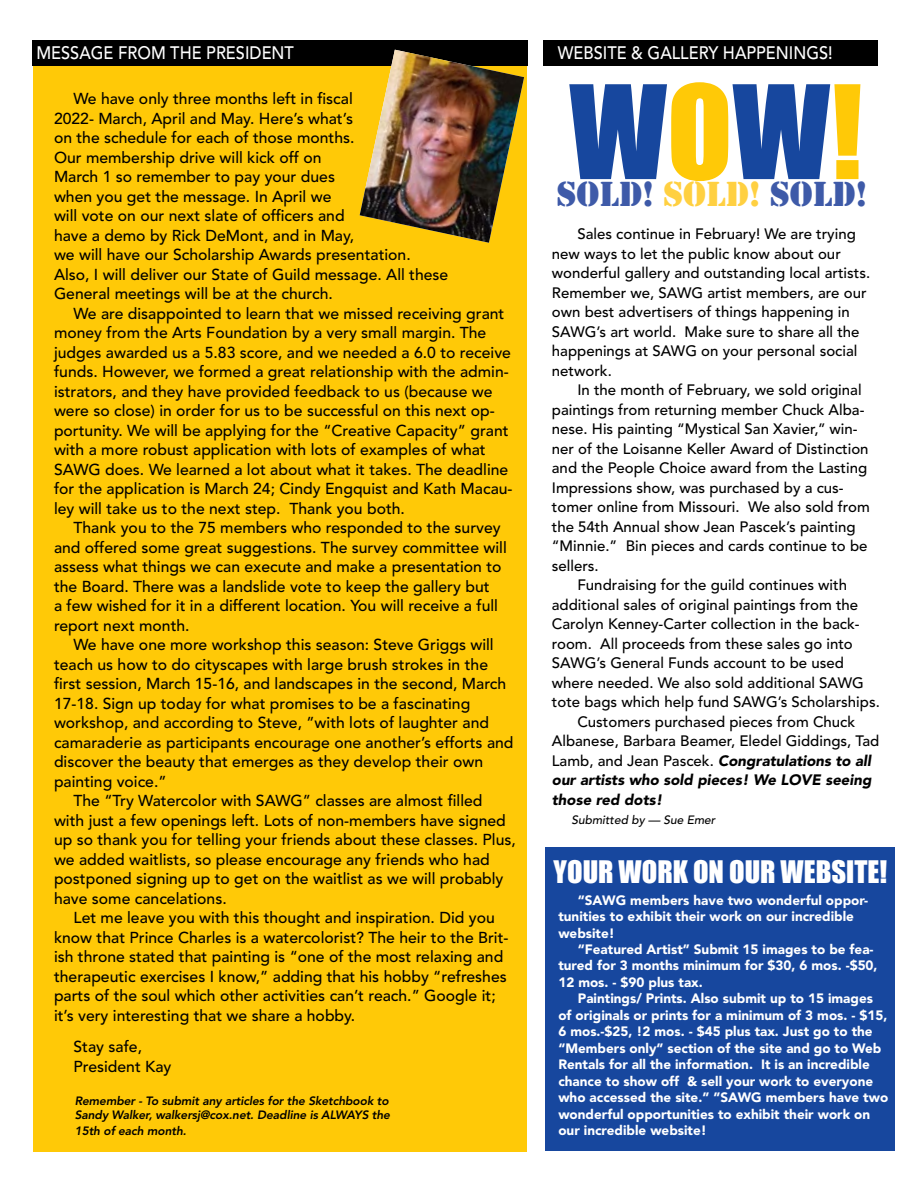
<style>
.page{position:relative;width:918px;height:1188px;background:#fff}
.page>*{position:absolute;margin:0;border:0;box-sizing:border-box;transform-origin:0 0}
.t1{font:120px "Impact";color:#17479e}
.t2{font:36px "Stencil";color:#3e5aa8}
.t3{font:28.5px "Impact";color:#fff}
.t4{font:500 18px "Avenir LT Std";color:#fff;scale:.91 1}
.t5{font:500 15.75px/19.5px "Avenir LT Std";color:#000}
.t6{font:500 15px/19.5px "Avenir LT Std";color:#000}
.t7{font:italic 900 15px "Avenir LT Std";color:#000}
.t8{font:900 13.5px/16.5px "Avenir LT Std";color:#fff}
.t9{font:italic 800 12px/13.5px "Avenir LT Std";letter-spacing:-.01em;color:#000}
.t10{font:italic 500 12px "Avenir LT Std";color:#000}
.s1{color:#ffc907}
.s2{color:#ffd041}
.s3{font-weight:500;font-style:normal}
</style>
<div class="page">
<div style="left:545px;top:848px;width:350px;height:303px;background:#17479e"></div>
<div style="left:33px;top:40px;width:493px;height:1112px;background:#ffc907"></div>
<div style="left:32px;top:40px;width:496px;height:26px;background:#000"></div>
<img style="left:360px;top:50px;width:164px;height:193px">
<div style="left:543px;top:40px;width:335px;height:26px;background:#000"></div>
<p class="t4" style="left:36px;top:42px;width:285px">MESSAGE FROM THE PRESIDENT</p>
<p class="t5" style="left:54px;top:89px;width:396px;text-indent:19px">We have only three months left in fiscal<br>2022- March, April and May. Here’s what’s<br>on the schedule for each of those months.<br>Our membership drive will kick off on<br>March 1 so remember to pay your dues<br>when you get the message. In April we<br>will vote on our next slate of officers and<br>have a demo by Rick DeMont, and in May,<br>we will have our Scholarship Awards presentation.<br>Also, I will deliver our State of Guild message. All these General meetings will be at the church.</p>
<p class="t5" style="left:54px;top:304px;width:460px;text-indent:19px">We are disappointed to learn that we missed receiving grant money from the Arts Foundation by a very small margin. The judges awarded us a 5.83 score, and we needed a 6.0 to receive funds. However, we formed a great relationship with the admin&shy;istrators, and they have provided feedback to us (because we were so close) in order for us to be successful on this next op&shy;portunity. We will be applying for the “Creative Capacity” grant with a more robust application with lots of examples of what SAWG does. We learned a lot about what it takes. The deadline for the application is March 24; Cindy Engquist and Kath Macau&shy;ley will take us to the next step. Thank you both.</p>
<p class="t5" style="left:54px;top:518px;width:454px;text-indent:19px">Thank you to the 75 members who responded to the survey and offered some great suggestions. The survey committee will assess what things we can execute and make a presentation to the Board. There was a landslide vote to keep the gallery but<br>a few wished for it in a different location. You will receive a full report next month.</p>
<p class="t5" style="left:74px;top:635px;width:422px">We have one more workshop this season: Steve Griggs will</p>
<p class="t5" style="left:54px;top:655px;width:436px">teach us how to do cityscapes with large brush strokes in the</p>
<p class="t5" style="left:54px;top:674px;width:454px">first session, March 15-16, and landscapes in the second, March</p>
<p class="t5" style="left:54px;top:694px;width:418px">17-18. Sign up today for what promises to be a fascinating</p>
<p class="t5" style="left:54px;top:713px;width:437px">workshop, and according to Steve, ”with lots of laughter and</p>
<p class="t5" style="left:54px;top:733px;width:461px">camaraderie as participants encourage one another’s efforts and</p>
<p class="t5" style="left:54px;top:752px;width:431px">discover the beauty that emerges as they develop their own</p>
<p class="t5" style="left:54px;top:772px;width:114px">painting voice.”</p>
<p class="t5" style="left:74px;top:791px;width:411px">The “Try Watercolor with SAWG” classes are almost filled</p>
<p class="t5" style="left:54px;top:811px;width:453px">with just a few openings left. Lots of non-members have signed</p>
<p class="t5" style="left:54px;top:830px;width:463px">up so thank you for telling your friends about these classes. Plus,</p>
<p class="t5" style="left:54px;top:850px;width:437px">we added waitlists, so please encourage any friends who had</p>
<p class="t5" style="left:54px;top:869px;width:451px">postponed signing up to get on the waitlist as we will probably</p>
<p class="t5" style="left:54px;top:889px;width:174px">have some cancelations.</p>
<p class="t5" style="left:74px;top:908px;width:423px">Let me leave you with this thought and inspiration. Did you</p>
<p class="t5" style="left:54px;top:928px;width:456px">know that Prince Charles is a watercolorist? The heir to the Brit-</p>
<p class="t5" style="left:54px;top:947px;width:451px">ish throne stated that painting is “one of the most relaxing and</p>
<p class="t5" style="left:54px;top:967px;width:454px">therapeutic exercises I know,” adding that his hobby “refreshes</p>
<p class="t5" style="left:54px;top:986px;width:443px">parts of the soul which other activities can’t reach.” Google it;</p>
<p class="t5" style="left:54px;top:1006px;width:303px">it’s very interesting that we share a hobby.</p>
<p class="t5" style="left:74px;top:1037px;width:100px">Stay safe,<br>President Kay</p>
<p class="t9" style="left:75px;top:1095px;width:317px">Remember - To submit any articles for the Sketchbook to<br>Sandy Walker, walkersj@cox.net. Deadline is ALWAYS the</p>
<p class="t9" style="left:75px;top:1125px;width:113px">15th of each month.</p>
<p class="t4" style="left:558px;top:43px;width:304px">WEBSITE &amp; GALLERY HAPPENINGS!</p>
<h1 class="t1" style="left:569px;top:39px;width:295px">W<span class="s1">O</span>W<span class="s1">!</span></h1>
<h2 class="t2" style="left:556px;top:173px;width:312px">SOLD! <span class="s2">SOLD!</span> SOLD!</h2>
<p class="t6" style="left:552px;top:225px;width:320px;text-indent:26px">Sales continue in February! We are trying new ways to let the public know about our wonderful gallery and outstanding local artists.<br>Remember we, SAWG artist members, are our own best advertisers of things happening in SAWG’s art world. Make sure to share all the happenings at SAWG on your personal social network.</p>
<p class="t6" style="left:577px;top:381px;width:286px">In the month of February, we sold original</p>
<p class="t6" style="left:552px;top:400px;width:314px">paintings from returning member Chuck Alba-</p>
<p class="t6" style="left:552px;top:420px;width:307px">nese. His painting “Mystical San Xavier,’’ win-</p>
<p class="t6" style="left:552px;top:439px;width:318px">ner of the Loisanne Keller Award of Distinction</p>
<p class="t6" style="left:552px;top:459px;width:317px">and the People Choice award from the Lasting</p>
<p class="t6" style="left:552px;top:478px;width:293px">Impressions show, was purchased by a cus-</p>
<p class="t6" style="left:552px;top:498px;width:319px">tomer online from Missouri. We also sold from</p>
<p class="t6" style="left:552px;top:517px;width:305px">the 54th Annual show Jean Pascek’s painting</p>
<p class="t6" style="left:552px;top:537px;width:317px">“Minnie.” Bin pieces and cards continue to be</p>
<p class="t6" style="left:552px;top:556px;width:48px">sellers.</p>
<p class="t6" style="left:577px;top:576px;width:271px">Fundraising for the guild continues with</p>
<p class="t6" style="left:552px;top:595px;width:308px">additional sales of original paintings from the</p>
<p class="t6" style="left:552px;top:615px;width:309px">Carolyn Kenney-Carter collection in the back-</p>
<p class="t6" style="left:552px;top:634px;width:302px">room. All proceeds from these sales go into</p>
<p class="t6" style="left:552px;top:654px;width:293px">SAWG’s General Funds account to be used</p>
<p class="t6" style="left:552px;top:673px;width:314px">where needed. We also sold additional SAWG</p>
<p class="t6" style="left:552px;top:693px;width:330px">tote bags which help fund SAWG’s Scholarships.</p>
<p class="t6" style="left:577px;top:712px;width:279px">Customers purchased pieces from Chuck</p>
<p class="t6" style="left:552px;top:732px;width:329px">Albanese, Barbara Beamer, Eledel Giddings, Tad</p>
<p class="t7" style="left:552px;top:751px;width:321px"><span class="s3">Lamb, and Jean Pascek.</span> Congratulations to all</p>
<p class="t7" style="left:552px;top:771px;width:321px">our artists who sold pieces! We LOVE seeing</p>
<p class="t7" style="left:552px;top:790px;width:112px">those red dots!</p>
<p class="t10" style="left:571px;top:813px;width:146px">Submitted by — Sue Emer</p>
<h3 class="t3" style="left:554px;top:850px;width:335px">YOUR WORK ON OUR WEBSITE!</h3>
<p class="t8" style="left:558px;top:892px;width:311px;text-indent:19px">“SAWG members have two wonderful oppor&shy;tunities to exhibit their work on our incredible website!</p>
<p class="t8" style="left:558px;top:941px;width:321px;text-indent:19px">“Featured Artist” Submit 15 images to be fea&shy;tured for 3 months minimum for $30, 6 mos. -$50,<br>12 mos. - $90 plus tax.</p>
<p class="t8" style="left:558px;top:990px;width:331px;text-indent:19px">Paintings/ Prints. Also submit up to 15 images of originals or prints for a minimum of 3 mos. - $15, 6 mos.-$25, !2 mos. - $45 plus tax. Just go to the “Members only” section of the site and go to Web Rentals for all the information. It is an incredible chance to show off &amp; sell your work to everyone who accessed the site.” ”SAWG members have two wonderful opportunities to exhibit their work on our incredible website!</p>
</div>
